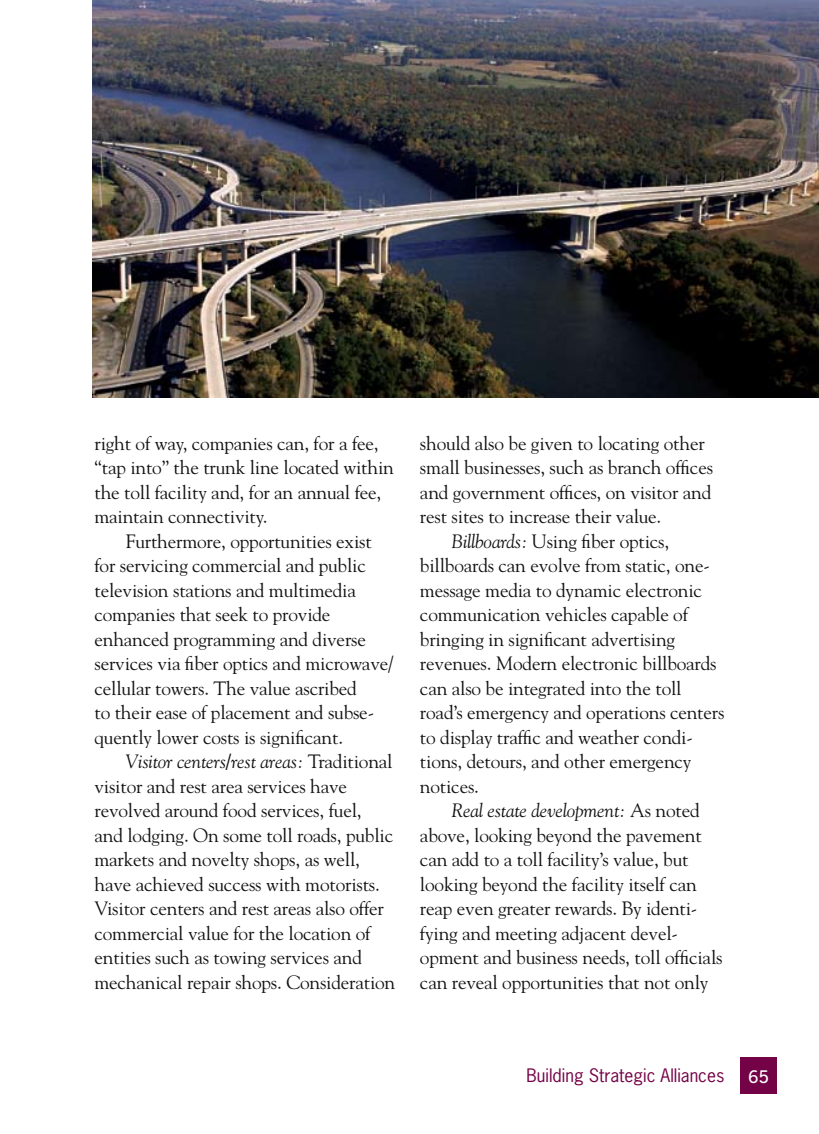
<style>
.page{position:relative;width:819px;height:1134px;background:#fff}
.page>*{position:absolute;margin:0;border:0;box-sizing:border-box;transform-origin:0 0}
.t1{font:19.25px/24.5px "Goudy";letter-spacing:-.01em;color:#121212}
.t2{font:italic 19.25px "Goudy";letter-spacing:-.01em;color:#121212}
.t3{font:17.5px "News Gothic";color:#740246}
.t4{font:600 17.5px "News Gothic BT";color:#fff}
.s1{font-style:italic}
.s2{font-style:normal}
</style>
<div class="page">
<div style="left:740px;top:1058px;width:36px;height:36px;background:#740246"></div>
<img style="left:93px;top:0;width:726px;height:397px">
<p class="t1" style="left:94px;top:430px;width:301px">right of way, companies can, for a fee, “tap into” the trunk line located within the toll facility and, for an annual fee, maintain connectivity.</p>
<p class="t1" style="left:94px;top:528px;width:300px;text-indent:31px">Furthermore, opportunities exist for servicing commercial and public television stations and multimedia companies that seek to provide enhanced programming and diverse services via fiber optics and microwave/ cellular towers. The value ascribed<br>to their ease of placement and subse&shy;quently lower costs is significant.</p>
<p class="t1" style="left:94px;top:749px;width:302px;text-indent:31px"><span class="s1">Visitor centers/rest areas:</span> Traditional visitor and rest area services have revolved around food services, fuel,<br>and lodging. On some toll roads, public markets and novelty shops, as well, have achieved success with motorists.<br>Visitor centers and rest areas also offer commercial value for the location of entities such as towing services and mechanical repair shops. Consideration</p>
<p class="t1" style="left:420px;top:430px;width:286px">should also be given to locating other</p>
<p class="t1" style="left:420px;top:455px;width:295px">small businesses, such as branch offices</p>
<p class="t1" style="left:420px;top:479px;width:293px">and government offices, on visitor and</p>
<p class="t1" style="left:420px;top:504px;width:243px">rest sites to increase their value.</p>
<p class="t1" style="left:451px;top:528px;width:219px"><span class="s1">Billboards:</span> Using fiber optics,</p>
<p class="t1" style="left:420px;top:553px;width:291px">billboards can evolve from static, one-</p>
<p class="t1" style="left:420px;top:577px;width:284px">message media to dynamic electronic</p>
<p class="t1" style="left:420px;top:602px;width:270px">communication vehicles capable of</p>
<p class="t1" style="left:420px;top:626px;width:257px">bringing in significant advertising</p>
<p class="t1" style="left:420px;top:651px;width:298px">revenues. Modern electronic billboards</p>
<p class="t1" style="left:420px;top:675px;width:263px">can also be integrated into the toll</p>
<p class="t1" style="left:420px;top:700px;width:306px">road’s emergency and operations centers</p>
<p class="t1" style="left:420px;top:724px;width:274px">to display traffic and weather condi-</p>
<p class="t1" style="left:420px;top:749px;width:273px">tions, detours, and other emergency</p>
<p class="t1" style="left:420px;top:773px;width:61px">notices.</p>
<p class="t2" style="left:451px;top:799px;width:250px">Real estate development: <span class="s2">As noted</span></p>
<p class="t1" style="left:420px;top:822px;width:283px">above, looking beyond the pavement</p>
<p class="t1" style="left:420px;top:847px;width:270px">can add to a toll facility’s value, but</p>
<p class="t1" style="left:420px;top:871px;width:278px">looking beyond the facility itself can</p>
<p class="t1" style="left:420px;top:896px;width:279px">reap even greater rewards. By identi-</p>
<p class="t1" style="left:420px;top:920px;width:259px">fying and meeting adjacent devel-</p>
<p class="t1" style="left:420px;top:945px;width:304px">opment and business needs, toll officials</p>
<p class="t1" style="left:420px;top:969px;width:290px">can reveal opportunities that not only</p>
<p class="t3" style="left:527px;top:1064px;width:199px">Building Strategic Alliances</p>
<p class="t4" style="left:748px;top:1066px;width:22px">65</p>
</div>
